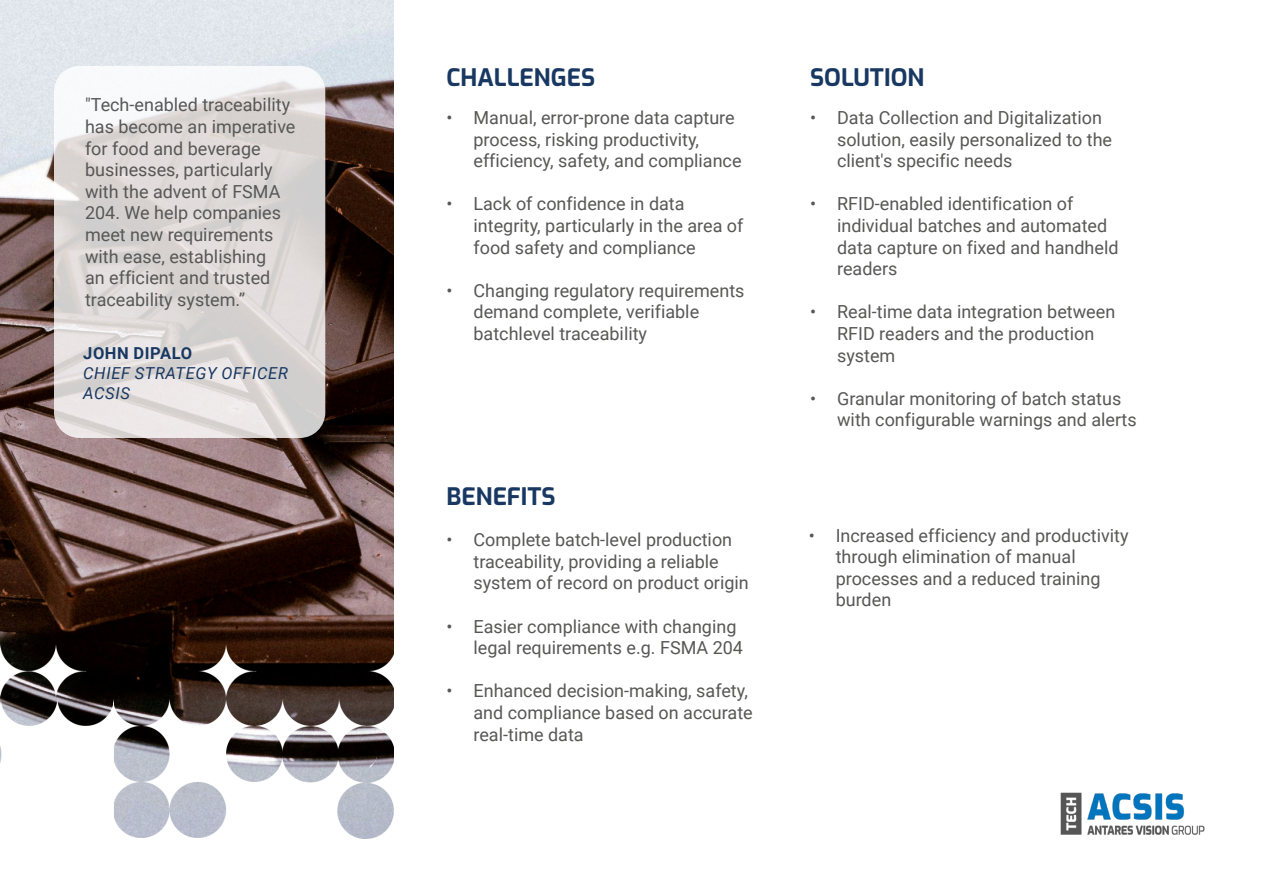
<style>
.page{position:relative;width:1263px;height:893px;background:#fff}
.page>*{position:absolute;margin:0;border:0;box-sizing:border-box;transform-origin:0 0}
.t1{font:700 24px "Exo";color:#183861}
.t2{font:18px/21.6px "Roboto";color:#575756}
.t3{font:italic 16.5px/19.8px "Roboto";letter-spacing:.035em;color:#183861}
.t4{font:700 16.5px "Roboto";letter-spacing:.035em;color:#183861}
</style>
<div class="page">
<img style="left:0;top:0;width:393px;height:612px">
<img style="left:0;top:612px;width:394px;height:227px">
<svg style="left:54px;top:66px;width:271px;height:372px;background:#e0dcdb"></svg>
<img style="left:1060px;top:792px;width:145px;height:43px">
<p class="t2" style="left:85px;top:93px;width:212px">"Tech-enabled traceability has become an imperative for food and beverage businesses, particularly with the advent of FSMA<br>204. We help companies meet new requirements with ease, establishing<br>an efficient and trusted traceability system.”</p>
<p class="t4" style="left:83px;top:341px;width:110px">JOHN DIPALO</p>
<p class="t3" style="left:83px;top:362px;width:206px">CHIEF STRATEGY OFFICER<br>ACSIS</p>
<h1 class="t1" style="left:446px;top:59px;width:150px">CHALLENGES</h1>
<h1 class="t1" style="left:810px;top:59px;width:116px">SOLUTION</h1>
<p class="t2" style="left:473px;top:106px;width:270px;text-indent:-27px">• Manual, error-prone data capture process, risking productivity, efficiency, safety, and compliance</p>
<p class="t2" style="left:473px;top:193px;width:271px;text-indent:-27px">• Lack of confidence in data integrity, particularly in the area of food safety and compliance</p>
<p class="t2" style="left:473px;top:279px;width:273px;text-indent:-27px">• Changing regulatory requirements demand complete, verifiable batchlevel traceability</p>
<h1 class="t1" style="left:446px;top:478px;width:111px">BENEFITS</h1>
<p class="t2" style="left:473px;top:528px;width:277px;text-indent:-27px">• Complete batch-level production traceability, providing a reliable system of record on product origin</p>
<p class="t2" style="left:473px;top:615px;width:271px;text-indent:-27px">• Easier compliance with changing legal requirements e.g. FSMA 204</p>
<p class="t2" style="left:473px;top:679px;width:281px;text-indent:-27px">• Enhanced decision-making, safety, and compliance based on accurate real-time data</p>
<p class="t2" style="left:837px;top:106px;width:277px;text-indent:-27px">• Data Collection and Digitalization solution, easily personalized to the client's specific needs</p>
<p class="t2" style="left:837px;top:193px;width:283px;text-indent:-27px">• RFID-enabled identification of individual batches and automated data capture on fixed and handheld readers</p>
<p class="t2" style="left:837px;top:301px;width:280px;text-indent:-27px">• Real-time data integration between<br>RFID readers and the production system</p>
<p class="t2" style="left:837px;top:387px;width:301px;text-indent:-27px">• Granular monitoring of batch status with configurable warnings and alerts</p>
<p class="t2" style="left:836px;top:524px;width:294px;text-indent:-27px">• Increased efficiency and productivity through elimination of manual processes and a reduced training burden</p>
</div>
